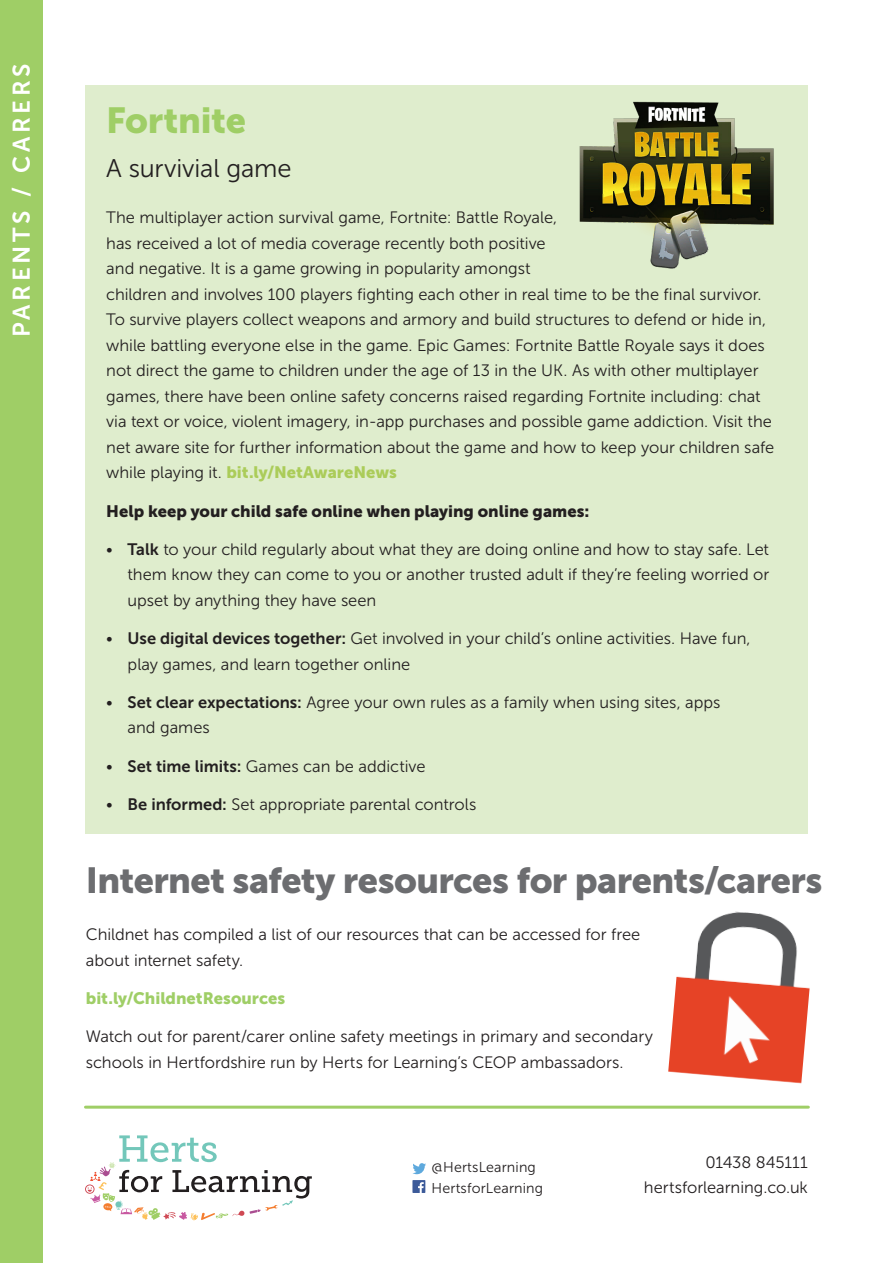
<style>
.page{position:relative;width:893px;height:1263px;background:#fff}
.page>*{position:absolute;margin:0;border:0;box-sizing:border-box;transform-origin:0 0}
.article_heading{font:36px "Museo Sans 900";letter-spacing:-.015em;color:#6c6d70}
.article_heading-2{font:36px "Museo Sans 900";letter-spacing:-.005em;color:#9fce66}
.article_heading-3{font:25.5px "Museo Sans 300";letter-spacing:-.005em;color:#231f20}
.article_heading-4{font:24px "Museo Sans 700";letter-spacing:.15em;color:#fff}
.body_copy{font:16.5px/25.5px "Museo Sans 300";color:#231f20}
.body_copy-2{font:16.5px "Museo Sans 900";color:#231f20}
.body_copy-3{font:16.5px "Museo Sans 900";color:#9fce66}
.t1{font:14.25px "Museo Sans 300";letter-spacing:.01em;color:#231f20}
.s1{font-family:"Museo Sans 900";color:#abcc59}
.s2{font-family:"Museo Sans 700"}
</style>
<div class="page">
<div style="left:85px;top:85px;width:723px;height:748px;background:#dfedcd"></div>
<div style="left:0;top:0;width:43px;height:1263px;background:#9fce66"></div>
<svg style="left:85px;top:1135px;width:227px;height:86px"></svg>
<svg style="left:412px;top:1163px;width:14px;height:11px"></svg>
<div style="left:412px;top:1180px;width:13px;height:13px;background:#3c5a99"></div>
<svg style="left:418px;top:1182px;width:6px;height:11px"></svg>
<hr style="left:85px;top:1106px;width:723px;height:3px;background:#9fce66">
<img style="left:579px;top:101px;width:195px;height:168px">
<img style="left:668px;top:911px;width:142px;height:172px">
<p class="article_heading-4" style="left:8px;top:337px;width:275px;rotate:-90deg">PARENTS / CARERS</p>
<p class="article_heading-2" style="left:106px;top:100px;width:141px">Fortnite</p>
<p class="article_heading-3" style="left:106px;top:154px;width:187px">A survivial game</p>
<p class="body_copy" style="left:106px;top:205px;width:669px">The multiplayer action survival game, Fortnite: Battle Royale,<br>has received a lot of media coverage recently both positive<br>and negative. It is a game growing in popularity amongst<br>children and involves 100 players fighting each other in real time to be the final survivor.<br>To survive players collect weapons and armory and build structures to defend or hide in, while battling everyone else in the game. Epic Games: Fortnite Battle Royale says it does not direct the game to children under the age of 13 in the UK. As with other multiplayer games, there have been online safety concerns raised regarding Fortnite including: chat via text or voice, violent imagery, in-app purchases and possible game addiction. Visit the net aware site for further information about the game and how to keep your children safe while playing it. <span class="s1">bit.ly/NetAwareNews</span></p>
<p class="body_copy-2" style="left:106px;top:501px;width:485px">Help keep your child safe online when playing online games:</p>
<p class="body_copy" style="left:128px;top:536px;width:643px;text-align:justify;text-indent:-21px">• <span class="s2">Talk</span> to your child regularly about what they are doing online and how to stay safe. Let them know they can come to you or another trusted adult if they’re feeling worried or upset by anything they have seen</p>
<p class="body_copy" style="left:128px;top:626px;width:625px;text-indent:-21px">• <span class="s2">Use digital devices together:</span> Get involved in your child’s online activities. Have fun, play games, and learn together online</p>
<p class="body_copy" style="left:128px;top:689px;width:594px;text-indent:-21px">• <span class="s2">Set clear expectations:</span> Agree your own rules as a family when using sites, apps and games</p>
<p class="body_copy" style="left:106px;top:753px;width:321px">• <span class="s2">Set time limits:</span> Games can be addictive</p>
<p class="body_copy" style="left:106px;top:791px;width:372px">• <span class="s2">Be informed:</span> Set appropriate parental controls</p>
<p class="article_heading" style="left:86px;top:860px;width:738px">Internet safety resources for parents/carers</p>
<p class="body_copy" style="left:86px;top:922px;width:556px">Childnet has compiled a list of our resources that can be accessed for free about internet safety.</p>
<p class="body_copy-3" style="left:86px;top:989px;width:201px">bit.ly/ChildnetResources</p>
<p class="body_copy" style="left:86px;top:1024px;width:569px">Watch out for parent/carer online safety meetings in primary and secondary schools in Hertfordshire run by Herts for Learning’s CEOP ambassadors.</p>
<p class="t1" style="left:432px;top:1159px;width:106px">@HertsLearning</p>
<p class="t1" style="left:432px;top:1180px;width:113px">HertsforLearning</p>
<p class="body_copy" style="left:644px;top:1149px;width:166px;text-align:right">01438 845111 hertsforlearning.co.uk</p>
</div>
